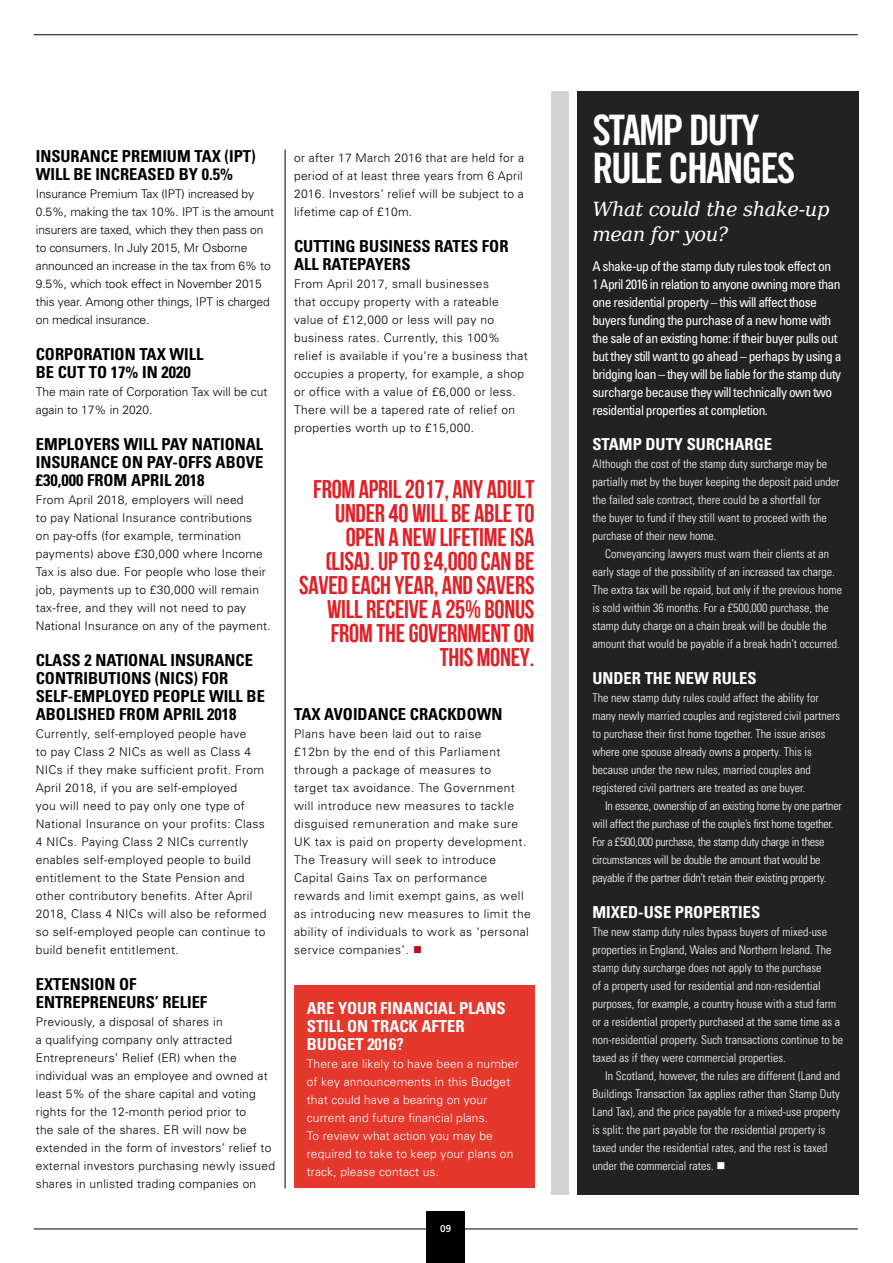
<style>
.page{position:relative;width:893px;height:1263px;background:#fff}
.page>*{position:absolute;margin:0;border:0;box-sizing:border-box;transform-origin:0 0}
.t1{font:42px/37.5px "Trade Gothic Bold Cond Twenty";letter-spacing:-.05em;color:#fff}
.t2{font:25.5px/24px "Bebas Neue";letter-spacing:-.01em;color:#e21f26;text-align:right}
.t3{font:italic 19.5px/25.5px "DejaVu Serif";letter-spacing:-.02em;color:#fff}
.t4{font:700 condensed 16.5px/18px "Univers";color:#000}
.t5{font:700 condensed 16.5px/18px "Univers";color:#fff}
.t6{font:condensed 13.5px/18px "Univers";letter-spacing:-.04em;color:#fff}
.t7{font:300 12px/18px "Univers";letter-spacing:.03em;color:#000}
.t8{font:300 condensed 12px/18px "Univers";color:#fff}
.t9{font:300 12px/18px "Univers";letter-spacing:-.01em;color:#000}
.t10{font:300 condensed 12px/18px "Univers";letter-spacing:-.02em;color:#fff}
.t11{font:300 12px/18px "Univers";letter-spacing:.01em;color:#fff}
.t12{font:300 12px/18px "Univers";color:#000}
.t13{font:600 10.5px "Proxima Nova Cond";color:#fff}
.s1{color:#b5121b}
</style>
<div class="page">
<hr style="left:34px;top:34px;width:824px;height:1px;background:#000">
<hr style="left:34px;top:1228px;width:824px;height:1px;background:#000">
<div style="left:426px;top:1212px;width:39px;height:51px;background:#000"></div>
<div style="left:577px;top:92px;width:281px;height:1103px;background:#222223"></div>
<div style="left:552px;top:92px;width:17px;height:1103px;background:#d1d3d4"></div>
<hr style="left:285px;top:150px;width:1px;height:1038px;background:#000">
<div style="left:294px;top:985px;width:240px;height:203px;background:#e4382d"></div>
<h3 class="t4" style="left:36px;top:147px;width:221px">INSURANCE PREMIUM TAX (IPT)<br>WILL BE INCREASED BY 0.5%</h3>
<p class="t9" style="left:36px;top:184px;width:240px">Insurance Premium Tax (IPT) increased by 0.5%, making the tax 10%. IPT is the amount insurers are taxed, which they then pass on to consumers. In July 2015, Mr Osborne announced an increase in the tax from 6% to 9.5%, which took effect in November 2015 this year. Among other things, IPT is charged on medical insurance.</p>
<h3 class="t4" style="left:36px;top:345px;width:169px">CORPORATION TAX WILL<br>BE CUT TO 17% IN 2020</h3>
<p class="t12" style="left:36px;top:382px;width:233px">The main rate of Corporation Tax will be cut again to 17% in 2020.</p>
<h3 class="t4" style="left:36px;top:435px;width:229px;text-align:justify">EMPLOYERS WILL PAY NATIONAL INSURANCE ON PAY-OFFS ABOVE £30,000 FROM APRIL 2018</h3>
<p class="t7" style="left:36px;top:490px;width:237px">From April 2018, employers will need<br>to pay National Insurance contributions<br>on pay-offs (for example, termination payments) above £30,000 where Income Tax is also due. For people who lose their job, payments up to £30,000 will remain tax-free, and they will not need to pay National Insurance on any of the payment.</p>
<h3 class="t4" style="left:36px;top:651px;width:231px">CLASS 2 NATIONAL INSURANCE<br>CONTRIBUTIONS (NICS) FOR<br>SELF-EMPLOYED PEOPLE WILL BE<br>ABOLISHED FROM APRIL 2018</h3>
<p class="t7" style="left:36px;top:724px;width:232px">Currently, self-employed people have<br>to pay Class 2 NICs as well as Class 4<br>NICs if they make sufficient profit. From April 2018, if you are self-employed<br>you will need to pay only one type of National Insurance on your profits: Class 4 NICs. Paying Class 2 NICs currently enables self-employed people to build entitlement to the State Pension and other contributory benefits. After April 2018, Class 4 NICs will also be reformed so self-employed people can continue to build benefit entitlement.</p>
<h3 class="t4" style="left:36px;top:975px;width:173px">EXTENSION OF<br>ENTREPRENEURS’ RELIEF</h3>
<p class="t7" style="left:36px;top:1012px;width:241px">Previously, a disposal of shares in<br>a qualifying company only attracted Entrepreneurs’ Relief (ER) when the individual was an employee and owned at least 5% of the share capital and voting rights for the 12-month period prior to<br>the sale of the shares. ER will now be extended in the form of investors’ relief to external investors purchasing newly issued shares in unlisted trading companies on</p>
<p class="t7" style="left:294px;top:148px;width:231px;text-align:justify">or after 17 March 2016 that are held for a period of at least three years from 6 April 2016. Investors’ relief will be subject to a lifetime cap of £10m.</p>
<h3 class="t4" style="left:294px;top:237px;width:216px">CUTTING BUSINESS RATES FOR<br>ALL RATEPAYERS</h3>
<p class="t7" style="left:294px;top:274px;width:235px">From April 2017, small businesses<br>that occupy property with a rateable value of £12,000 or less will pay no business rates. Currently, this 100% relief is available if you’re a business that occupies a property, for example, a shop or office with a value of £6,000 or less.<br>There will be a tapered rate of relief on properties worth up to £15,000.</p>
<h2 class="t2" style="left:299px;top:476px;width:237px">FROM APRIL 2017, ANY ADULT<br>UNDER 40 WILL BE ABLE TO<br>OPEN A NEW LIFETIME ISA (LISA). UP TO £4,000 CAN BE<br>SAVED EACH YEAR, AND SAVERS<br>WILL RECEIVE A 25% BONUS<br>FROM THE GOVERNMENT ON<br>THIS MONEY.</h2>
<h3 class="t4" style="left:294px;top:705px;width:210px">TAX AVOIDANCE CRACKDOWN</h3>
<p class="t7" style="left:294px;top:724px;width:238px">Plans have been laid out to raise<br>£12bn by the end of this Parliament through a package of measures to<br>target tax avoidance. The Government will introduce new measures to tackle disguised remuneration and make sure UK tax is paid on property development.<br>The Treasury will seek to introduce Capital Gains Tax on performance rewards and limit exempt gains, as well as introducing new measures to limit the ability of individuals to work as ‘personal service companies’. <span class="s1">■</span></p>
<h3 class="t5" style="left:307px;top:999px;width:200px">ARE YOUR FINANCIAL PLANS<br>STILL ON TRACK AFTER<br>BUDGET 2016?</h3>
<p class="t11" style="left:307px;top:1054px;width:213px">There are likely to have been a number of key announcements in this Budget that could have a bearing on your current and future financial plans.<br>To review what action you may be required to take to keep your plans on track, please contact us.</p>
<p class="t13" style="left:440px;top:1224px;width:12px">09</p>
<h1 class="t1" style="left:592px;top:111px;width:205px">STAMP DUTY<br>RULE CHANGES</h1>
<h3 class="t3" style="left:592px;top:194px;width:239px">What could the shake-up mean for you?</h3>
<p class="t6" style="left:592px;top:257px;width:251px">A shake-up of the stamp duty rules took effect on<br>1 April 2016 in relation to anyone owning more than one residential property – this will affect those buyers funding the purchase of a new home with the sale of an existing home: if their buyer pulls out but they still want to go ahead – perhaps by using a bridging loan – they will be liable for the stamp duty surcharge because they will technically own two residential properties at completion.</p>
<h3 class="t5" style="left:592px;top:435px;width:181px">STAMP DUTY SURCHARGE</h3>
<p class="t8" style="left:592px;top:455px;width:249px">Although the cost of the stamp duty surcharge may be partially met by the buyer keeping the deposit paid under the failed sale contract, there could be a shortfall for<br>the buyer to fund if they still want to proceed with the purchase of their new home.</p>
<p class="t8" style="left:592px;top:545px;width:251px;text-indent:13px">Conveyancing lawyers must warn their clients at an early stage of the possibility of an increased tax charge.<br>The extra tax will be repaid, but only if the previous home is sold within 36 months. For a £500,000 purchase, the stamp duty charge on a chain break will be double the amount that would be payable if a break hadn’t occurred.</p>
<h3 class="t5" style="left:592px;top:669px;width:166px">UNDER THE NEW RULES</h3>
<p class="t8" style="left:592px;top:689px;width:249px">The new stamp duty rules could affect the ability for many newly married couples and registered civil partners to purchase their first home together. The issue arises where one spouse already owns a property. This is because under the new rules, married couples and registered civil partners are treated as one buyer.</p>
<p class="t10" style="left:592px;top:797px;width:251px;text-indent:13px">In essence, ownership of an existing home by one partner will affect the purchase of the couple’s first home together.<br>For a £500,000 purchase, the stamp duty charge in these circumstances will be double the amount that would be payable if the partner didn’t retain their existing property.</p>
<h3 class="t5" style="left:592px;top:903px;width:169px">MIXED-USE PROPERTIES</h3>
<p class="t8" style="left:592px;top:923px;width:252px">The new stamp duty rules bypass buyers of mixed-use properties in England, Wales and Northern Ireland. The stamp duty surcharge does not apply to the purchase<br>of a property used for residential and non-residential purposes, for example, a country house with a stud farm or a residential property purchased at the same time as a non-residential property. Such transactions continue to be taxed as if they were commercial properties.</p>
<p class="t8" style="left:592px;top:1067px;width:249px;text-indent:13px">In Scotland, however, the rules are different (Land and Buildings Transaction Tax applies rather than Stamp Duty Land Tax), and the price payable for a mixed-use property is split: the part payable for the residential property is taxed under the residential rates, and the rest is taxed under the commercial rates. ■</p>
</div>
